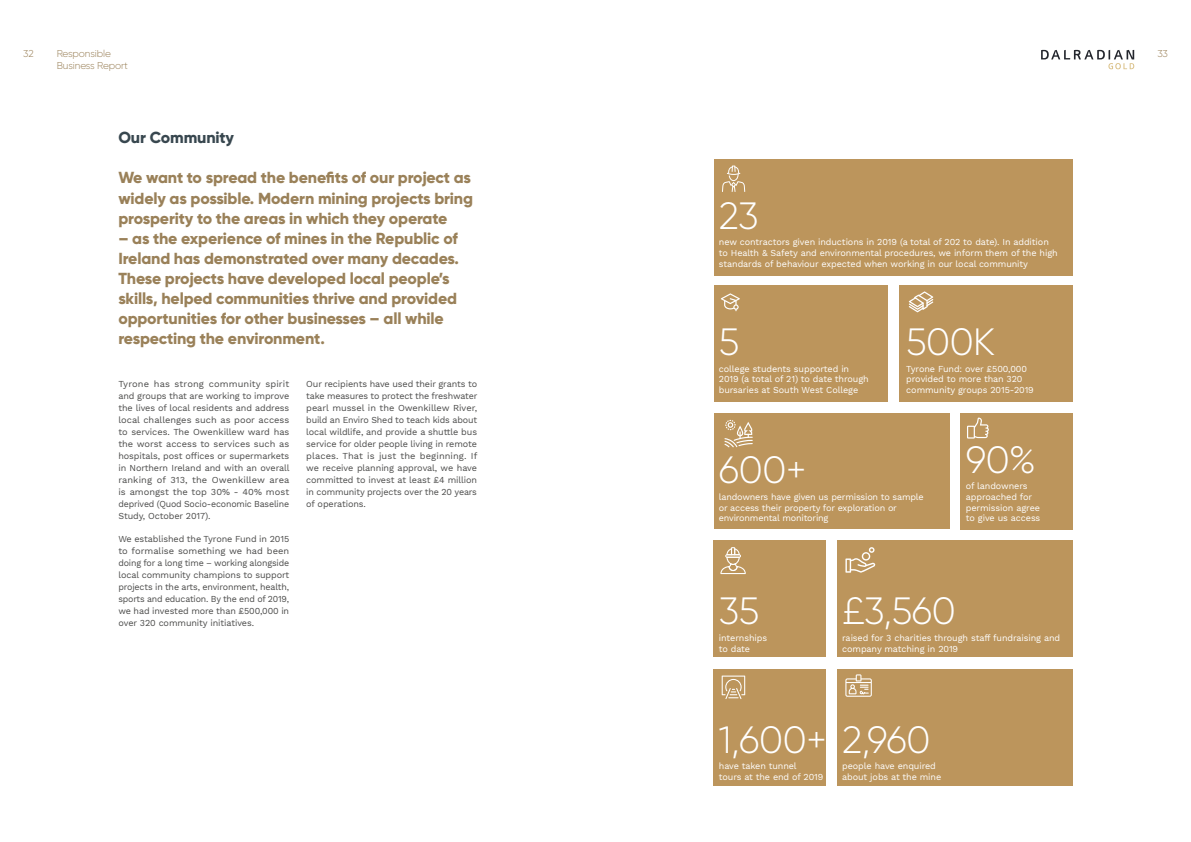
<style>
.page{position:relative;width:1191px;height:842px;background:#fff}
.page>*{position:absolute;margin:0;border:0;box-sizing:border-box;transform-origin:0 0}
.t1{font:300 38px "Gilroy";letter-spacing:-.01em;color:#fff}
.t2{font:800 16px/20.1px "Gilroy";letter-spacing:-.01em;color:#9a8159}
.t3{font:800 16px "Gilroy";letter-spacing:-.01em;color:#38474f}
.t4{font:300 10px/12px "Gilroy";letter-spacing:-.01em;color:#9a8159}
.t5{font:9px/12px "Work Sans";letter-spacing:-.01em;color:#4a4a49;text-align:justify}
.t6{font:9px/10.8px "Work Sans";letter-spacing:-.01em;color:#fff}
</style>
<div class="page">
<svg style="left:1041px;top:50px;width:93px;height:19px"></svg>
<div style="left:714px;top:285px;width:173px;height:117px;background:#bc955c"></div>
<div style="left:714px;top:159px;width:358px;height:116px;background:#bc955c"></div>
<div style="left:714px;top:540px;width:112px;height:117px;background:#bc955c"></div>
<div style="left:714px;top:669px;width:112px;height:116px;background:#bc955c"></div>
<div style="left:960px;top:413px;width:112px;height:116px;background:#bc955c"></div>
<div style="left:899px;top:285px;width:173px;height:117px;background:#bc955c"></div>
<div style="left:837px;top:540px;width:235px;height:117px;background:#bc955c"></div>
<div style="left:714px;top:413px;width:235px;height:116px;background:#bc955c"></div>
<div style="left:837px;top:669px;width:235px;height:116px;background:#bc955c"></div>
<svg style="left:722px;top:166px;width:23px;height:26px"></svg>
<svg style="left:721px;top:293px;width:19px;height:18px"></svg>
<svg style="left:724px;top:420px;width:28px;height:27px"></svg>
<svg style="left:721px;top:675px;width:24px;height:24px"></svg>
<svg style="left:845px;top:674px;width:27px;height:23px"></svg>
<svg style="left:908px;top:291px;width:25px;height:21px"></svg>
<svg style="left:845px;top:547px;width:30px;height:26px"></svg>
<svg style="left:967px;top:418px;width:21px;height:21px"></svg>
<svg style="left:720px;top:547px;width:26px;height:27px"></svg>
<p class="t4" style="left:57px;top:47px;width:73px">Responsible<br>Business Report</p>
<p class="t4" style="left:23px;top:47px;width:12px">32</p>
<p class="t4" style="left:1157px;top:47px;width:12px">33</p>
<h2 class="t3" style="left:118px;top:128px;width:117px">Our Community</h2>
<h2 class="t2" style="left:118px;top:168px;width:356px">We want to spread the benefits of our project as widely as possible. Modern mining projects bring prosperity to the areas in which they operate</h2>
<p class="t2" style="left:118px;top:228px;width:342px">– as the experience of mines in the Republic of Ireland has demonstrated over many decades.<br>These projects have developed local people’s skills, helped communities thrive and provided opportunities for other businesses – all while respecting the environment.</p>
<p class="t5" style="left:118px;top:378px;width:173px">Tyrone has strong community spirit and groups that are working to improve the lives of local residents and address local challenges such as poor access to services. The Owenkillew ward has the worst access to services such as hospitals, post offices or supermarkets in Northern Ireland and with an overall ranking of 313, the Owenkillew area is amongst the top 30% - 40% most deprived (Quod Socio-economic Baseline Study, October 2017).</p>
<p class="t5" style="left:118px;top:533px;width:172px">We established the Tyrone Fund in 2015 to formalise something we had been doing for a long time – working alongside local community champions to support projects in the arts, environment, health, sports and education. By the end of 2019, we had invested more than £500,000 in over 320 community initiatives.</p>
<p class="t5" style="left:306px;top:378px;width:173px">Our recipients have used their grants to take measures to protect the freshwater pearl mussel in the Owenkillew River, build an Enviro Shed to teach kids about local wildlife, and provide a shuttle bus service for older people living in remote places. That is just the beginning. If we receive planning approval, we have committed to invest at least £4 million in community projects over the 20 years of operations.</p>
<h1 class="t1" style="left:719px;top:192px;width:41px">23</h1>
<p class="t6" style="left:719px;top:237px;width:340px">new contractors given inductions in 2019 (a total of 202 to date). In addition to Health &amp; Safety and environmental procedures, we inform them of the high standards of behaviour expected when working in our local community</p>
<h1 class="t1" style="left:719px;top:319px;width:22px">5</h1>
<p class="t6" style="left:719px;top:363px;width:151px">college students supported in<br>2019 (a total of 21) to date through bursaries at South West College</p>
<h1 class="t1" style="left:906px;top:319px;width:90px">500K</h1>
<p class="t6" style="left:906px;top:363px;width:129px">Tyrone Fund: over £500,000 provided to more than 320 community groups 2015-2019</p>
<h1 class="t1" style="left:719px;top:447px;width:89px">600+</h1>
<p class="t6" style="left:719px;top:492px;width:206px">landowners have given us permission to sample or access their property for exploration or environmental monitoring</p>
<h1 class="t1" style="left:965px;top:436px;width:72px">90%</h1>
<p class="t6" style="left:965px;top:481px;width:76px">of landowners approached for permission agree to give us access</p>
<h1 class="t1" style="left:719px;top:588px;width:42px">35</h1>
<p class="t6" style="left:719px;top:633px;width:50px">internships to date</p>
<h1 class="t1" style="left:842px;top:588px;width:115px">£3,560</h1>
<p class="t6" style="left:842px;top:633px;width:220px">raised for 3 charities through staff fundraising and company matching in 2019</p>
<h1 class="t1" style="left:719px;top:716px;width:213px">1,600+ 2,960</h1>
<p class="t6" style="left:719px;top:761px;width:106px">have taken tunnel<br>tours at the end of 2019</p>
<p class="t6" style="left:842px;top:761px;width:101px">people have enquired about jobs at the mine</p>
</div>
